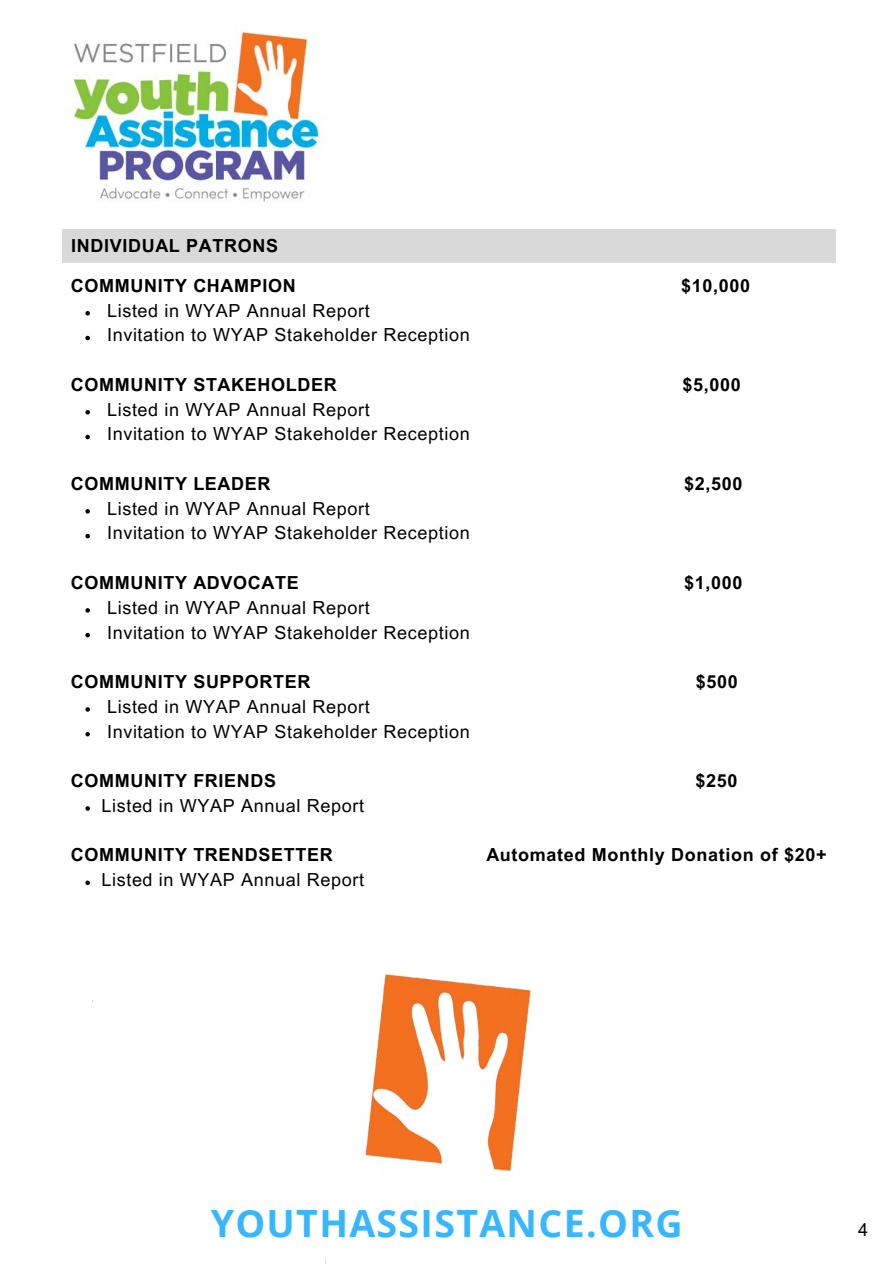
<style>
.page{position:relative;width:894px;height:1264px;background:#fff}
.page>*{position:absolute;margin:0;border:0;box-sizing:border-box;transform-origin:0 0}
.t1{font:700 37.5px "Open Sans";letter-spacing:.035em;color:#38b6ff}
.t2{font:18px "Arial MT Pro";letter-spacing:.035em;color:#000}
.t3{font:700 18px "Arial MT Pro";letter-spacing:.035em;color:#000}
</style>
<div class="page">
<img style="left:73px;top:31px;width:251px;height:171px">
<div style="left:62px;top:229px;width:773px;height:33px;background:#d9d9d9"></div>
<svg style="left:85px;top:311px;width:5px;height:4px"></svg>
<svg style="left:85px;top:336px;width:5px;height:4px"></svg>
<svg style="left:85px;top:410px;width:5px;height:4px"></svg>
<svg style="left:85px;top:435px;width:5px;height:4px"></svg>
<svg style="left:85px;top:509px;width:5px;height:4px"></svg>
<svg style="left:85px;top:534px;width:5px;height:4px"></svg>
<svg style="left:85px;top:608px;width:5px;height:4px"></svg>
<svg style="left:85px;top:633px;width:5px;height:4px"></svg>
<svg style="left:85px;top:707px;width:5px;height:4px"></svg>
<svg style="left:85px;top:732px;width:5px;height:4px"></svg>
<svg style="left:85px;top:806px;width:5px;height:4px"></svg>
<svg style="left:85px;top:880px;width:5px;height:5px"></svg>
<img style="left:92px;top:974px;width:439px;height:289px">
<p class="t3" style="left:71px;top:239px;width:209px">INDIVIDUAL PATRONS</p>
<h2 class="t3" style="left:71px;top:279px;width:227px">COMMUNITY CHAMPION</h2>
<h2 class="t3" style="left:681px;top:279px;width:70px">$10,000</h2>
<h2 class="t2" style="left:107px;top:303px;width:264px">Listed in WYAP Annual Report</h2>
<p class="t2" style="left:107px;top:328px;width:364px">Invitation to WYAP Stakeholder Reception</p>
<p class="t3" style="left:71px;top:378px;width:267px">COMMUNITY STAKEHOLDER</p>
<p class="t3" style="left:682px;top:378px;width:60px">$5,000</p>
<h2 class="t2" style="left:107px;top:402px;width:264px">Listed in WYAP Annual Report</h2>
<p class="t2" style="left:107px;top:427px;width:364px">Invitation to WYAP Stakeholder Reception</p>
<p class="t3" style="left:71px;top:477px;width:201px">COMMUNITY LEADER</p>
<p class="t3" style="left:684px;top:477px;width:60px">$2,500</p>
<h2 class="t2" style="left:107px;top:501px;width:264px">Listed in WYAP Annual Report</h2>
<p class="t2" style="left:107px;top:526px;width:364px">Invitation to WYAP Stakeholder Reception</p>
<p class="t3" style="left:71px;top:576px;width:230px">COMMUNITY ADVOCATE</p>
<p class="t3" style="left:684px;top:576px;width:60px">$1,000</p>
<h2 class="t2" style="left:107px;top:600px;width:264px">Listed in WYAP Annual Report</h2>
<p class="t2" style="left:107px;top:625px;width:364px">Invitation to WYAP Stakeholder Reception</p>
<p class="t3" style="left:71px;top:675px;width:241px">COMMUNITY SUPPORTER</p>
<p class="t3" style="left:695px;top:675px;width:43px">$500</p>
<h2 class="t2" style="left:107px;top:699px;width:264px">Listed in WYAP Annual Report</h2>
<p class="t2" style="left:107px;top:724px;width:364px">Invitation to WYAP Stakeholder Reception</p>
<p class="t3" style="left:71px;top:774px;width:207px">COMMUNITY FRIENDS</p>
<p class="t3" style="left:695px;top:774px;width:43px">$250</p>
<h2 class="t2" style="left:101px;top:798px;width:264px">Listed in WYAP Annual Report</h2>
<p class="t3" style="left:71px;top:848px;width:263px">COMMUNITY TRENDSETTER</p>
<p class="t3" style="left:486px;top:848px;width:341px">Automated Monthly Donation of $20+</p>
<h3 class="t2" style="left:101px;top:873px;width:264px">Listed in WYAP Annual Report</h3>
<h1 class="t1" style="left:210px;top:1196px;width:473px">YOUTHASSISTANCE.ORG</h1>
<p class="t2" style="left:857px;top:1222px;width:12px">4</p>
</div>
